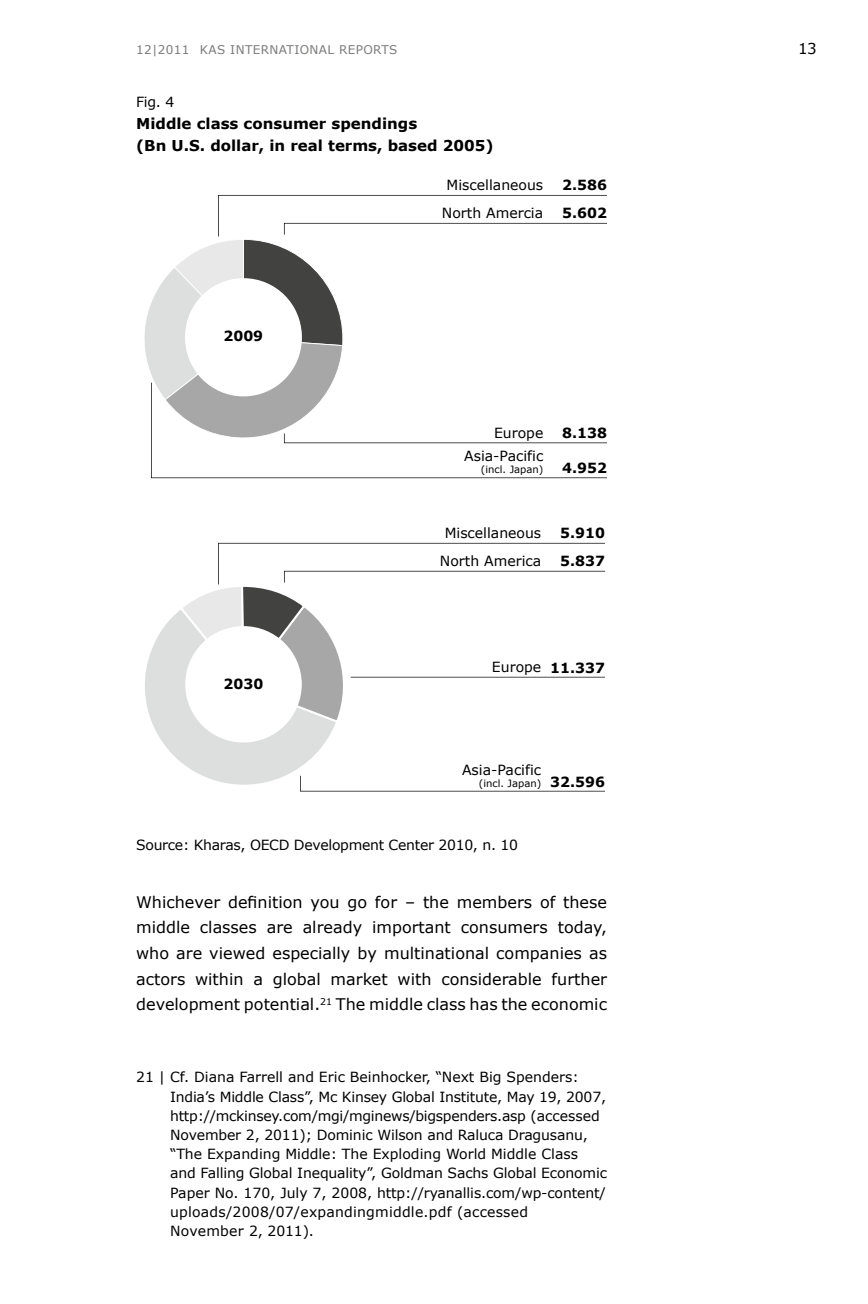
<style>
.page{position:relative;width:868px;height:1304px;background:#fff}
.page>*{position:absolute;margin:0;border:0;box-sizing:border-box;transform-origin:0 0}
.t1{font:16px/25.6px "Verdana";color:#000;text-align:justify}
.t2{font:700 15px/22px "Verdana";color:#000}
.t3{font:15px "Verdana";color:#000}
.t4{font:14px/19.2px "Verdana";letter-spacing:-.01em;color:#000}
.t5{font:700 14px "Verdana";color:#000}
.t6{font:12px "Verdana";letter-spacing:.03em;color:#7b7b7a}
.t7{font:10px "Verdana";color:#000}
</style>
<div class="page">
<svg style="left:144px;top:195px;width:463px;height:283px"></svg>
<svg style="left:145px;top:543px;width:460px;height:249px"></svg>
<div style="left:185px;top:626px;width:117px;height:116px;background:#fff;border-radius:50%"></div>
<p class="t6" style="left:136px;top:41px;width:263px">12|2011 KAS INTERNATIONAL REPORTS</p>
<p class="t3" style="left:797px;top:38px;width:20px">13</p>
<p class="t4" style="left:136px;top:92px;width:40px">Fig. 4</p>
<p class="t2" style="left:136px;top:112px;width:359px">M iddle class consumer spendings<br>(Bn U .S. dollar, in real terms, based 2005)</p>
<p class="t5" style="left:223px;top:327px;width:41px">2009</p>
<p class="t5" style="left:223px;top:675px;width:41px">2030</p>
<p class="t4" style="left:446px;top:176px;width:98px">Miscellaneous</p>
<p class="t5" style="left:562px;top:176px;width:46px">2.586</p>
<p class="t4" style="left:442px;top:204px;width:103px">North Amercia</p>
<p class="t5" style="left:562px;top:204px;width:46px">5.602</p>
<p class="t4" style="left:494px;top:424px;width:51px">Europe</p>
<p class="t5" style="left:562px;top:424px;width:46px">8.138</p>
<p class="t5" style="left:562px;top:459px;width:46px">4.952</p>
<p class="t4" style="left:464px;top:446px;width:81px">Asia-Pacific</p>
<p class="t7" style="left:481px;top:463px;width:64px">(incl. Japan)</p>
<p class="t4" style="left:444px;top:524px;width:98px">Miscellaneous</p>
<p class="t5" style="left:560px;top:524px;width:46px">5.910</p>
<p class="t4" style="left:440px;top:552px;width:103px">North America</p>
<p class="t5" style="left:560px;top:552px;width:46px">5.837</p>
<p class="t4" style="left:492px;top:658px;width:51px">Europe</p>
<p class="t5" style="left:550px;top:658px;width:56px">11.337</p>
<p class="t4" style="left:462px;top:761px;width:81px">Asia-Pacific</p>
<p class="t7" style="left:479px;top:777px;width:64px">(incl. Japan)</p>
<p class="t5" style="left:550px;top:773px;width:56px">32.596</p>
<p class="t4" style="left:136px;top:835px;width:383px">Source: Kharas, OECD Development Center 2010, n. 10</p>
<p class="t1" style="left:136px;top:889px;width:472px">Whichever definition you go for – the members of these middle classes are already important consumers today, who are viewed especially by multinational companies as actors within a global market with considerable further development potential.<sup>21</sup> The middle class has the economic</p>
<p class="t4" style="left:170px;top:1067px;width:438px;text-indent:-34px">21 | Cf. Diana Farrell and Eric Beinhocker, “Next Big Spenders:<br>India’s Middle Class”, Mc Kinsey Global Institute, May 19, 2007, http://mckinsey.com/mgi/mginews/bigspenders.asp (accessed November 2, 2011); Dominic Wilson and Raluca Dragusanu, “The Expanding Middle: The Exploding World Middle Class and Falling Global Inequality”, Goldman Sachs Global Economic Paper No. 170, July 7, 2008, http://ryanallis.com/wp-content/ uploads/2008/07/expandingmiddle.pdf (accessed<br>November 2, 2011).</p>
</div>
